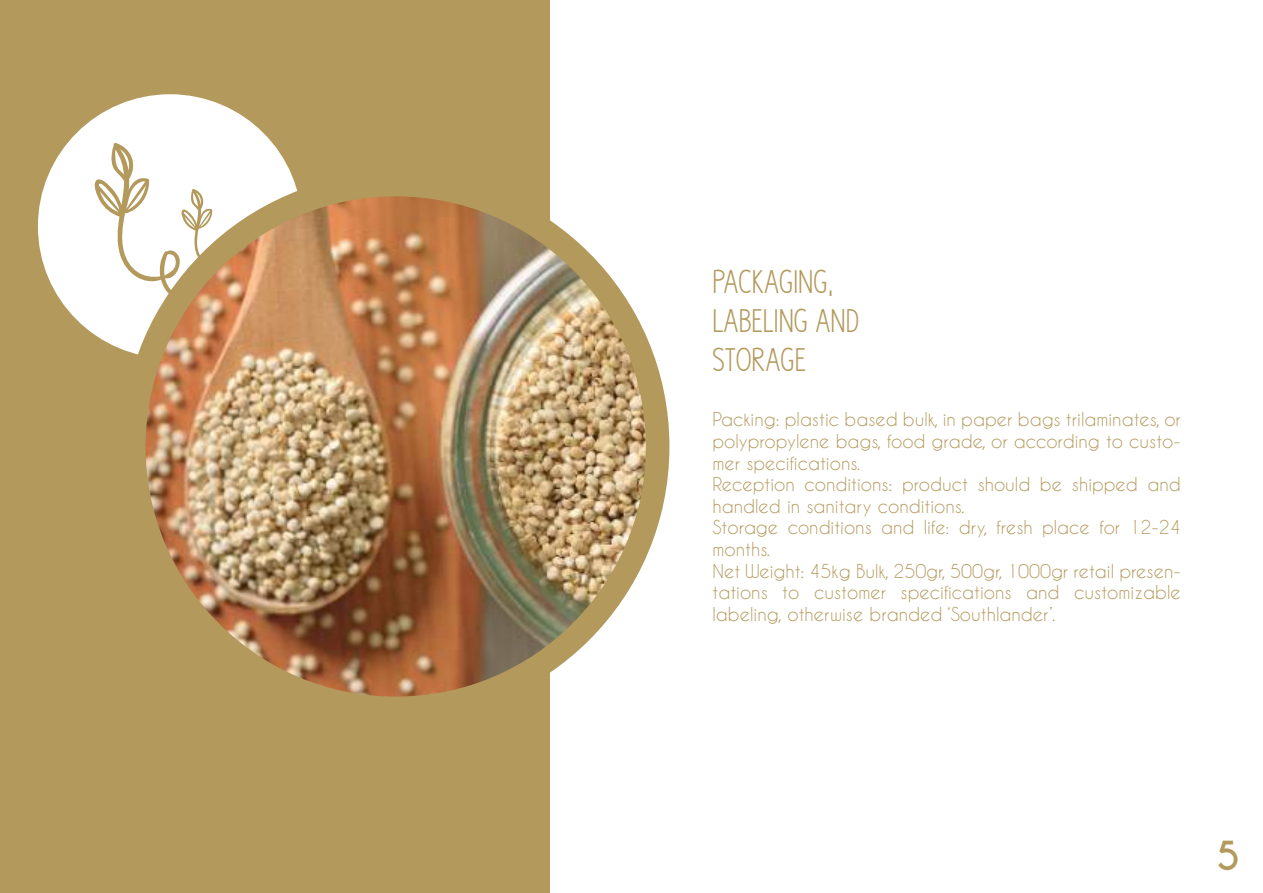
<style>
.page{position:relative;width:1263px;height:893px;background:#fff}
.page>*{position:absolute;margin:0;border:0;box-sizing:border-box;transform-origin:0 0}
.t1{font:700 37.5px "Caviar Dreams";color:#b3995c}
.t2{font:32.55px/39px "HYPE";color:#b3995c}
.t3{font:18px/21.6px "Caviar Dreams";color:#b3995c}
</style>
<div class="page">
<div style="left:0;top:0;width:549px;height:893px;background:#b3995c"></div>
<svg style="left:38px;top:94px;width:260px;height:261px;fill:#fff"></svg>
<div style="left:122px;top:173px;width:547px;height:547px;background:#b3995c;border-radius:50%"></div>
<img style="left:146px;top:196px;width:500px;height:501px;border-radius:250px">
<h2 class="t2" style="left:712px;top:261px;width:148px">PACKAGING,<br>LABELING AND<br>STORAGE</h2>
<p class="t3" style="left:712px;top:408px;width:470px">Packing: plastic based bulk, in paper bags trilaminates, or polypropylene bags, food grade, or according to custo&shy;mer specifications.<br>Reception conditions: product should be shipped and handled in sanitary conditions.<br>Storage conditions and life: dry, fresh place for 12-24 months.<br>Net Weight: 45kg Bulk, 250gr, 500gr, 1000gr retail presen&shy;tations to customer specifications and customizable labeling, otherwise branded ‘Southlander’.</p>
<h1 class="t1" style="left:1216px;top:833px;width:25px">5</h1>
</div>
